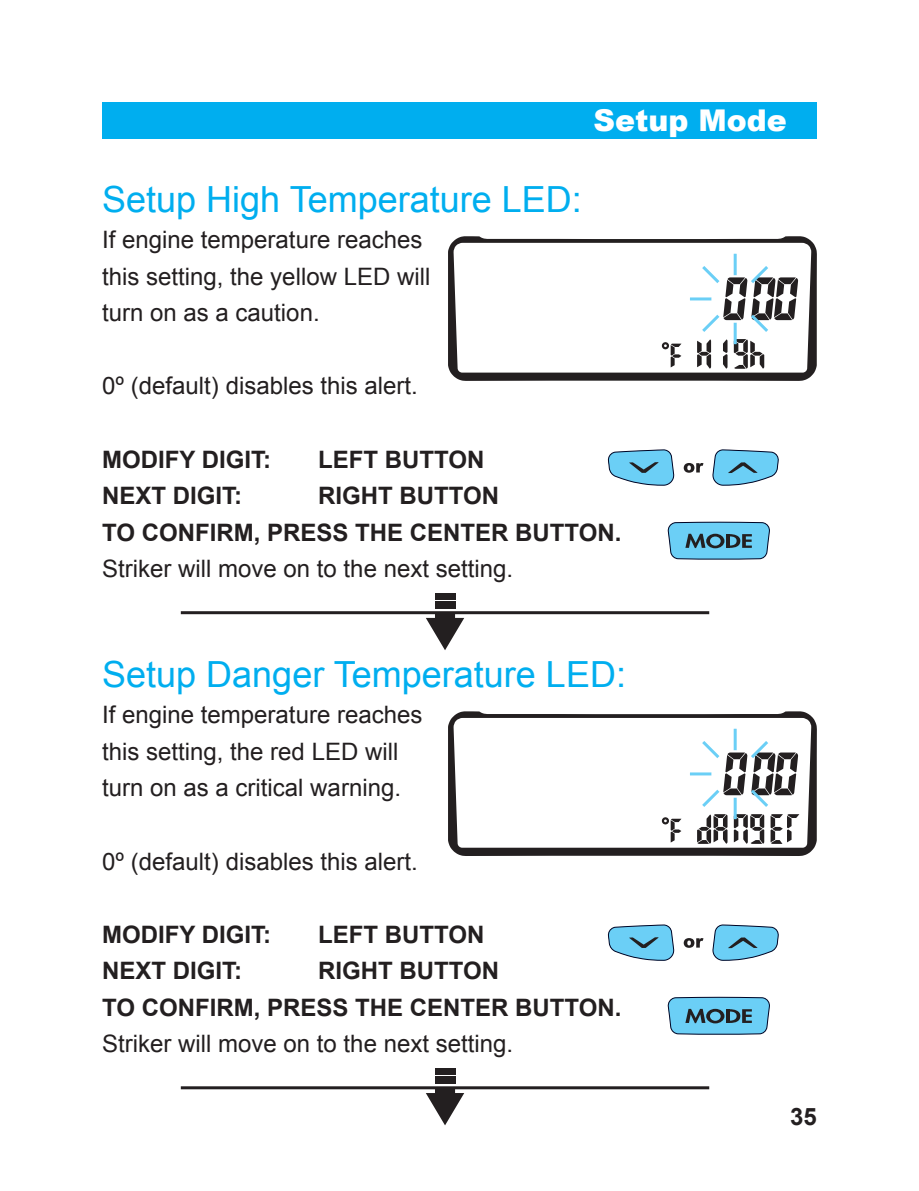
<style>
.page{position:relative;width:919px;height:1191px;background:#fff}
.page>*{position:absolute;margin:0;border:0;box-sizing:border-box;transform-origin:0 0}
.t1{font:36px "Arial";color:#00aeef}
.t2{font:900 30px "Arial";color:#fff}
.t3{font:24px/36.6px "Arial";color:#231f20}
.t4{font:700 24px/36.6px "Arial";color:#231f20}
</style>
<div class="page">
<div style="left:102px;top:102px;width:714px;height:37px;background:#00aeef"></div>
<svg style="left:448px;top:236px;width:368px;height:145px"></svg>
<svg style="left:697px;top:339px;width:14px;height:30px"></svg>
<svg style="left:661px;top:342px;width:20px;height:25px"></svg>
<svg style="left:689px;top:297px;width:22px;height:3px"></svg>
<svg style="left:723px;top:254px;width:75px;height:115px"></svg>
<svg style="left:750px;top:266px;width:18px;height:17px"></svg>
<svg style="left:702px;top:315px;width:17px;height:17px"></svg>
<svg style="left:702px;top:266px;width:17px;height:17px"></svg>
<svg style="left:750px;top:315px;width:18px;height:17px"></svg>
<svg style="left:448px;top:711px;width:368px;height:145px"></svg>
<svg style="left:661px;top:817px;width:20px;height:25px"></svg>
<svg style="left:689px;top:728px;width:110px;height:116px"></svg>
<svg style="left:750px;top:741px;width:18px;height:17px"></svg>
<svg style="left:702px;top:789px;width:17px;height:18px"></svg>
<svg style="left:702px;top:741px;width:17px;height:17px"></svg>
<svg style="left:750px;top:789px;width:18px;height:18px"></svg>
<svg style="left:181px;top:611px;width:528px;height:39px"></svg>
<div style="left:435px;top:601px;width:20px;height:8px;background:#231f20"></div>
<div style="left:435px;top:593px;width:20px;height:7px;background:#231f20"></div>
<svg style="left:667px;top:521px;width:102px;height:38px;background:#64b0cf"></svg>
<svg style="left:608px;top:449px;width:66px;height:37px;background:#79c1df"></svg>
<svg style="left:712px;top:449px;width:66px;height:37px;background:#7ac1e0"></svg>
<svg style="left:683px;top:463px;width:20px;height:10px"></svg>
<svg style="left:181px;top:1086px;width:528px;height:39px"></svg>
<div style="left:435px;top:1076px;width:20px;height:8px;background:#231f20"></div>
<div style="left:435px;top:1068px;width:20px;height:6px;background:#231f20"></div>
<svg style="left:667px;top:996px;width:102px;height:38px;background:#65b0d0"></svg>
<svg style="left:608px;top:924px;width:66px;height:37px;background:#79c1df"></svg>
<svg style="left:712px;top:924px;width:66px;height:37px;background:#7ac1e0"></svg>
<svg style="left:683px;top:938px;width:20px;height:9px"></svg>
<p class="t2" style="left:593px;top:98px;width:195px">Setup Mode</p>
<h1 class="t1" style="left:102px;top:175px;width:481px">Setup High Temperature LED:</h1>
<p class="t3" style="left:102px;top:222px;width:330px">If engine temperature reaches this setting, the yellow LED will turn on as a caution.</p>
<p class="t3" style="left:102px;top:368px;width:317px">0º (default) disables this alert.</p>
<p class="t4" style="left:102px;top:441px;width:170px">MODIFY DIGIT:</p>
<p class="t4" style="left:318px;top:441px;width:168px">LEFT BUTTON</p>
<p class="t4" style="left:102px;top:478px;width:141px">NEXT DIGIT:</p>
<p class="t4" style="left:102px;top:478px;width:521px;text-indent:216px">RIGHT BUTTON<br>TO CONFIRM, PRESS THE CENTER BUTTON.</p>
<p class="t3" style="left:102px;top:551px;width:412px">Striker will move on to the next setting.</p>
<h1 class="t1" style="left:102px;top:650px;width:525px">Setup Danger Temperature LED:</h1>
<p class="t3" style="left:102px;top:697px;width:322px">If engine temperature reaches this setting, the red LED will turn on as a critical warning.</p>
<p class="t3" style="left:102px;top:843px;width:317px">0º (default) disables this alert.</p>
<p class="t4" style="left:102px;top:916px;width:170px">MODIFY DIGIT:</p>
<p class="t4" style="left:318px;top:916px;width:168px">LEFT BUTTON</p>
<p class="t4" style="left:102px;top:953px;width:141px">NEXT DIGIT:</p>
<p class="t4" style="left:102px;top:953px;width:521px;text-indent:216px">RIGHT BUTTON<br>TO CONFIRM, PRESS THE CENTER BUTTON.</p>
<p class="t3" style="left:102px;top:1025px;width:412px">Striker will move on to the next setting.</p>
<p class="t4" style="left:790px;top:1099px;width:28px">35</p>
</div>
